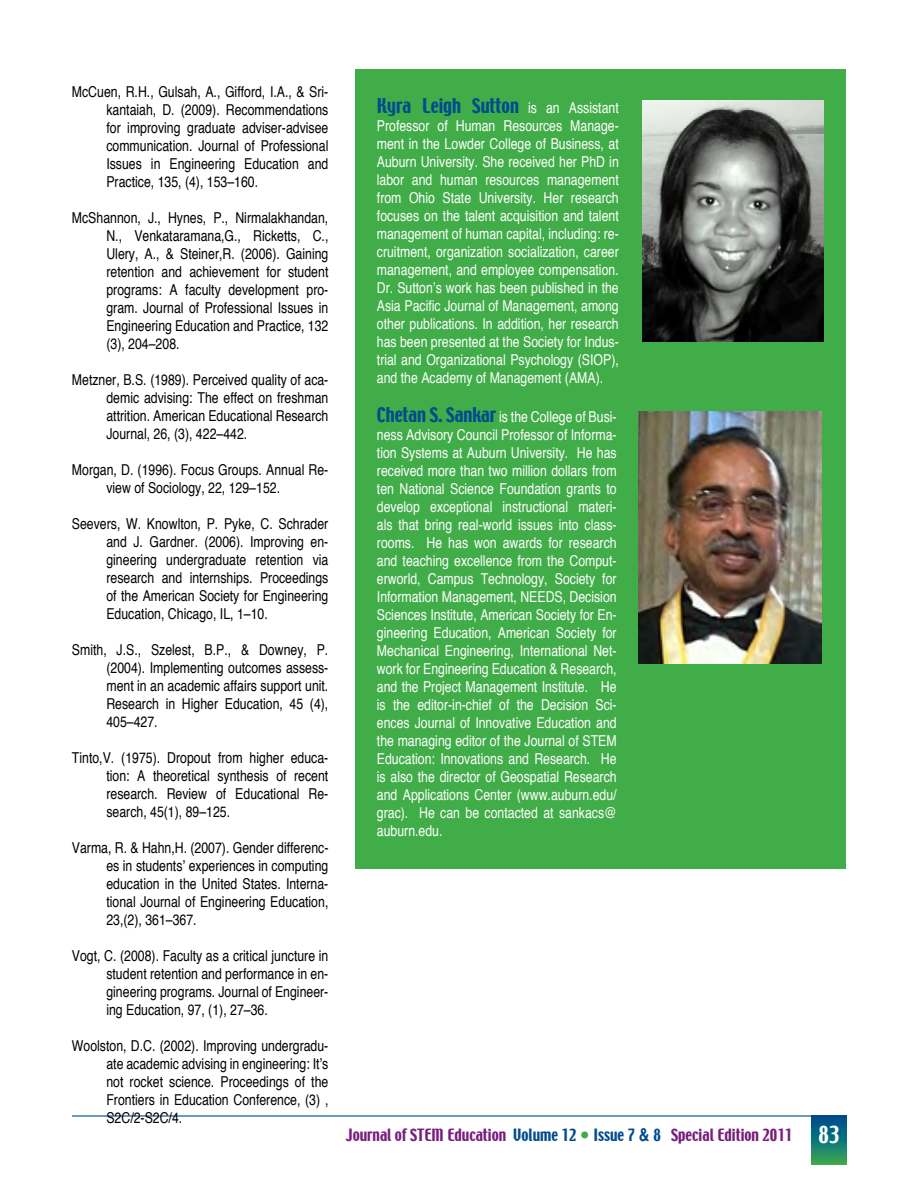
<style>
.page{position:relative;width:918px;height:1188px;background:#fff}
.page>*{position:absolute;margin:0;border:0;box-sizing:border-box;transform-origin:0 0}
.t1{font:18px "Techno";color:#004b8d}
.t2{font:condensed 15px/18px "Helvetica";color:#000;text-align:justify}
.t3{font:condensed 15px/18px "Helvetica";color:#fff;text-align:justify}
.t4{font:15px "Techno";color:#781d7d}
.s1{font-family:"Helvetica";font-stretch:condensed;font-size:15px;color:#fff}
.s2{font-family:"Techno";font-stretch:normal;font-size:18px;color:#004b8d}
.s3{color:#004b8d}
.s4{font-size:16.5px;color:#41ad49}
.s5{font-family:"Helvetica";font-weight:700;font-stretch:condensed;font-size:18px;color:#004b8d}
.s6{font-size:21px;color:#fff}
</style>
<div class="page">
<hr style="left:72px;top:1115px;width:774px;height:2px;background:#004b8d">
<svg style="left:811px;top:1117px;width:35px;height:47px;background:#127774"></svg>
<div style="left:355px;top:69px;width:491px;height:799px;background:#41ad49"></div>
<img style="left:638px;top:412px;width:183px;height:252px">
<img style="left:643px;top:101px;width:181px;height:240px">
<p class="t2" style="left:106px;top:82px;width:223px;text-indent:-34px">McCuen, R.H., Gulsah, A., Gifford, I.A., &amp; Sri&shy;kantaiah, D. (2009). Recommendations for improving graduate adviser-advisee communication. Journal of Professional Issues in Engineering Education and Practice, 135, (4), 153–160.</p>
<p class="t2" style="left:106px;top:208px;width:224px;text-indent:-34px">McShannon, J., Hynes, P., Nirmalakhandan, N., Venkataramana,G., Ricketts, C., Ulery, A., &amp; Steiner,R. (2006). Gaining retention and achievement for student programs: A faculty development pro&shy;gram. Journal of Professional Issues in Engineering Education and Practice, 132 (3), 204–208.</p>
<p class="t2" style="left:106px;top:370px;width:223px;text-indent:-34px">Metzner, B.S. (1989). Perceived quality of aca&shy;demic advising: The effect on freshman attrition. American Educational Research Journal, 26, (3), 422–442.</p>
<p class="t2" style="left:106px;top:460px;width:223px;text-indent:-34px">Morgan, D. (1996). Focus Groups. Annual Re&shy;view of Sociology, 22, 129–152.</p>
<p class="t2" style="left:106px;top:514px;width:223px;text-indent:-34px">Seevers, W. Knowlton, P. Pyke, C. Schrader and J. Gardner. (2006). Improving en&shy;gineering undergraduate retention via research and internships. Proceedings of the American Society for Engineering Education, Chicago, IL, 1–10.</p>
<p class="t2" style="left:106px;top:640px;width:223px;text-indent:-34px">Smith, J.S., Szelest, B.P., &amp; Downey, P. (2004). Implementing outcomes assess&shy;ment in an academic affairs support unit.<br>Research in Higher Education, 45 (4), 405–427.</p>
<p class="t2" style="left:106px;top:748px;width:224px;text-indent:-35px">Tinto,V. (1975). Dropout from higher educa&shy;tion: A theoretical synthesis of recent research. Review of Educational Re&shy;search, 45(1), 89–125.</p>
<p class="t2" style="left:106px;top:838px;width:224px;text-indent:-35px">Varma, R. &amp; Hahn,H. (2007). Gender differenc&shy;es in students’ experiences in computing education in the United States. Interna&shy;tional Journal of Engineering Education, 23,(2), 361–367.</p>
<p class="t2" style="left:106px;top:946px;width:223px;text-indent:-35px">Vogt, C. (2008). Faculty as a critical juncture in student retention and performance in en&shy;gineering programs. Journal of Engineer&shy;ing Education, 97, (1), 27–36.</p>
<p class="t2" style="left:106px;top:1036px;width:223px;text-indent:-35px">Woolston, D.C. (2002). Improving undergradu&shy;ate academic advising in engineering: It’s not rocket science. Proceedings of the Frontiers in Education Conference, (3) , S2C/2-S2C/4.</p>
<p class="t1" style="left:377px;top:93px;width:243px">Kyra Leigh Sutton <span class="s1">is an Assistant</span></p>
<p class="t3" style="left:377px;top:116px;width:243px">Professor of Human Resources Manage&shy;ment in the Lowder College of Business, at Auburn University. She received her PhD in labor and human resources management from Ohio State University. Her research focuses on the talent acquisition and talent management of human capital, including: re&shy;cruitment, organization socialization, career management, and employee compensation.<br>Dr. Sutton’s work has been published in the Asia Pacific Journal of Management, among other publications. In addition, her research has been presented at the Society for Indus&shy;trial and Organizational Psychology (SIOP), and the Academy of Management (AMA).</p>
<p class="t3" style="left:377px;top:407px;width:241px"><span class="s2">Chetan S. Sankar</span> is the College of Busi&shy;ness Advisory Council Professor of Informa&shy;tion Systems at Auburn University. He has received more than two million dollars from ten National Science Foundation grants to develop exceptional instructional materi&shy;als that bring real-world issues into class&shy;rooms. He has won awards for research and teaching excellence from the Comput&shy;erworld, Campus Technology, Society for Information Management, NEEDS, Decision Sciences Institute, American Society for En&shy;gineering Education, American Society for Mechanical Engineering, International Net&shy;work for Engineering Education &amp; Research, and the Project Management Institute. He is the editor-in-chief of the Decision Sci&shy;ences Journal of Innovative Education and the managing editor of the Journal of STEM Education: Innovations and Research. He is also the director of Geospatial Research and Applications Center (www.auburn.edu/ grac). He can be contacted at sankacs@ auburn.edu.</p>
<p class="t4" style="left:346px;top:1125px;width:495px">Journal of STEM Education <span class="s3">Volume 12</span> <span class="s4">•</span> <span class="s3">Issue 7</span> <span class="s5">&amp;</span> <span class="s3">8</span> Special Edition 2011 <span class="s6">83</span></p>
</div>
